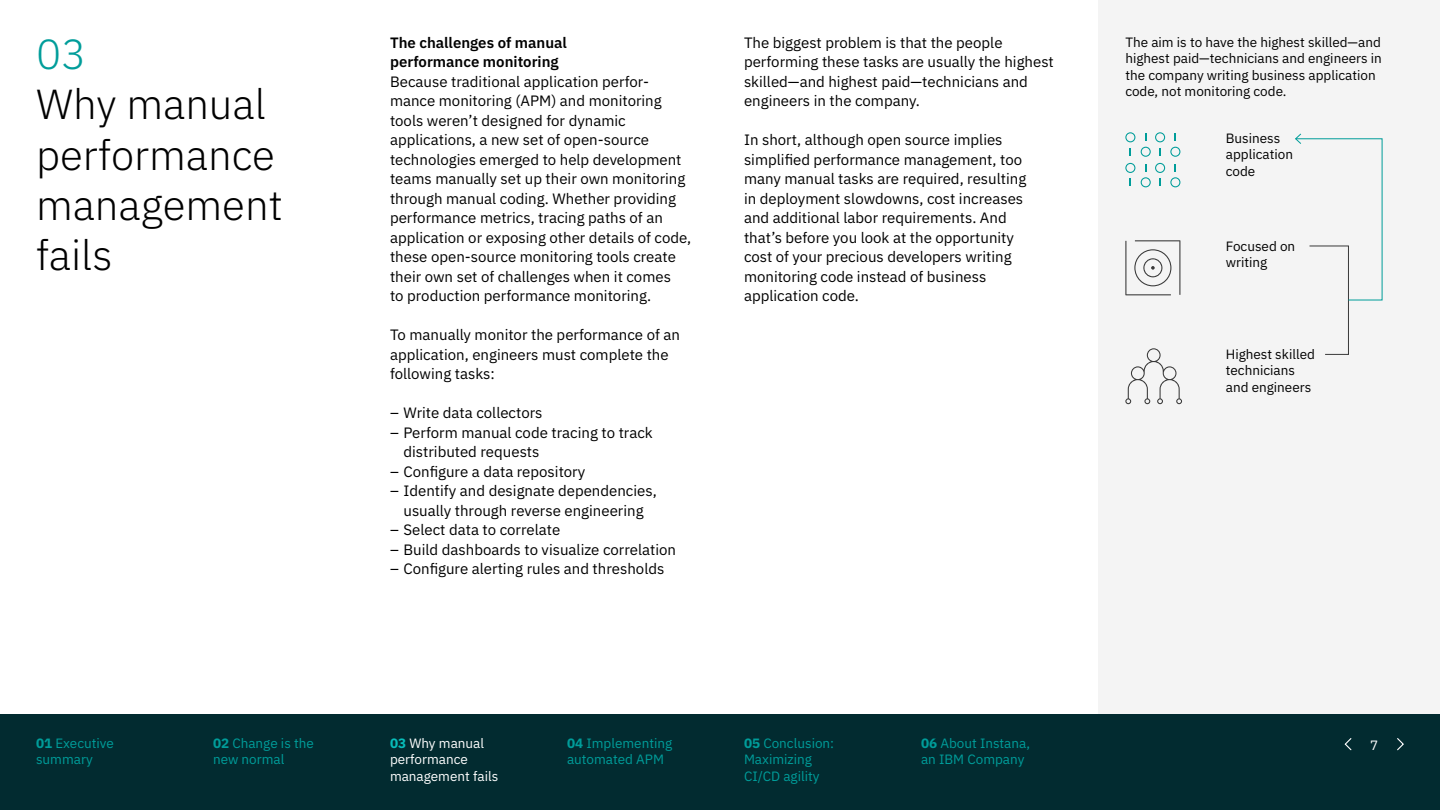
<style>
.page{position:relative;width:1440px;height:810px;background:#fff}
.page>*{position:absolute;margin:0;border:0;box-sizing:border-box;transform-origin:0 0}
.Heading_1_alternate{font:300 42px/50.4px "IBM Plex Sans";color:#000}
.small_section_number{font:300 42px "IBM Plex Sans";color:#009d9a}
.Body_text{font:15px/19.5px "IBM Plex Sans";color:#000}
.Subhead{font:13.5px/16.5px "IBM Plex Sans";color:#000}
.nav_text{font:13.5px/16.5px "IBM Plex Sans";color:#009d9a}
._2D_body_bulleted_nu{font:13.5px/16.5px "IBM Plex Sans";color:#000}
.nav_text-2{font:13.5px/16.5px "IBM Plex Sans";color:#fff}
.s1{font-weight:600}
.s2{font-weight:700}
.s3{font-weight:700;color:#08bdba}
</style>
<div class="page">
<div style="left:0;top:714px;width:1440px;height:96px;background:#022b30"></div>
<svg style="left:1344px;top:738px;width:8px;height:13px"></svg>
<svg style="left:1397px;top:738px;width:7px;height:13px"></svg>
<div style="left:1098px;top:0;width:342px;height:714px;background:#f4f4f4"></div>
<svg style="left:1295px;top:133px;width:88px;height:222px"></svg>
<svg style="left:1125px;top:163px;width:10px;height:10px"></svg>
<svg style="left:1125px;top:132px;width:10px;height:10px"></svg>
<svg style="left:1141px;top:163px;width:39px;height:24px"></svg>
<svg style="left:1141px;top:132px;width:39px;height:25px"></svg>
<svg style="left:1125px;top:240px;width:55px;height:55px"></svg>
<svg style="left:1125px;top:348px;width:57px;height:56px"></svg>
<p class="small_section_number" style="left:36px;top:22px;width:52px">03</p>
<p class="Heading_1_alternate" style="left:36px;top:76px;width:248px">Why manual performance management fails</p>
<p class="Body_text" style="left:390px;top:31px;width:303px"><span class="s1">The challenges of manual<br>performance monitoring<br></span>Because traditional application perfor&shy;mance monitoring (APM) and monitoring tools weren’t designed for dynamic applications, a new set of open-source technologies emerged to help development teams manually set up their own monitoring through manual coding. Whether providing performance metrics, tracing paths of an application or exposing other details of code, these open-source monitoring tools create their own set of challenges when it comes<br>to production performance monitoring.</p>
<p class="Body_text" style="left:390px;top:324px;width:291px">To manually monitor the performance of an application, engineers must complete the following tasks:</p>
<p class="Body_text" style="left:390px;top:402px;width:154px">– Write data collectors</p>
<p class="Body_text" style="left:404px;top:421px;width:251px;text-indent:-14px">– Perform manual code tracing to track distributed requests</p>
<p class="Body_text" style="left:390px;top:460px;width:197px">– Configure a data repository</p>
<p class="Body_text" style="left:390px;top:480px;width:268px;text-align:center">– Identify and designate dependencies, usually through reverse engineering</p>
<p class="Body_text" style="left:390px;top:519px;width:172px">– Select data to correlate</p>
<p class="Body_text" style="left:390px;top:538px;width:288px">– Build dashboards to visualize correlation</p>
<p class="Body_text" style="left:390px;top:558px;width:276px">– Configure alerting rules and thresholds</p>
<p class="Body_text" style="left:744px;top:31px;width:311px">The biggest problem is that the people performing these tasks are usually the highest skilled—and highest paid—technicians and engineers in the company.</p>
<p class="Body_text" style="left:744px;top:129px;width:284px">In short, although open source implies simplified performance management, too many manual tasks are required, resulting in deployment slowdowns, cost increases and additional labor requirements. And that’s before you look at the opportunity cost of your precious developers writing monitoring code instead of business application code.</p>
<p class="Subhead" style="left:1125px;top:32px;width:258px">The aim is to have the highest skilled—and highest paid—technicians and engineers in the company writing business application code, not monitoring code.</p>
<p class="_2D_body_bulleted_nu" style="left:1226px;top:129px;width:69px">Business application code</p>
<p class="_2D_body_bulleted_nu" style="left:1226px;top:237px;width:71px">Focused on writing</p>
<p class="_2D_body_bulleted_nu" style="left:1226px;top:345px;width:91px">Highest skilled technicians and engineers</p>
<p class="nav_text" style="left:36px;top:734px;width:79px"><span class="s2">01</span> Executive</p>
<p class="nav_text-2" style="left:1370px;top:736px;width:10px">7</p>
<p class="nav_text" style="left:36px;top:750px;width:58px">summary</p>
<p class="nav_text" style="left:213px;top:734px;width:102px"><span class="s2">02</span> Change is the new normal</p>
<p class="nav_text" style="left:567px;top:734px;width:107px"><span class="s2">04</span> Implementing automated APM</p>
<p class="nav_text" style="left:744px;top:734px;width:92px"><span class="s2">05</span> Conclusion:<br>Maximizing<br>CI/CD agility</p>
<p class="nav_text" style="left:921px;top:734px;width:111px"><span class="s2">06</span> About Instana, an IBM Company</p>
<p class="nav_text-2" style="left:390px;top:734px;width:110px"><span class="s3">03</span> Why manual performance management fails</p>
</div>
